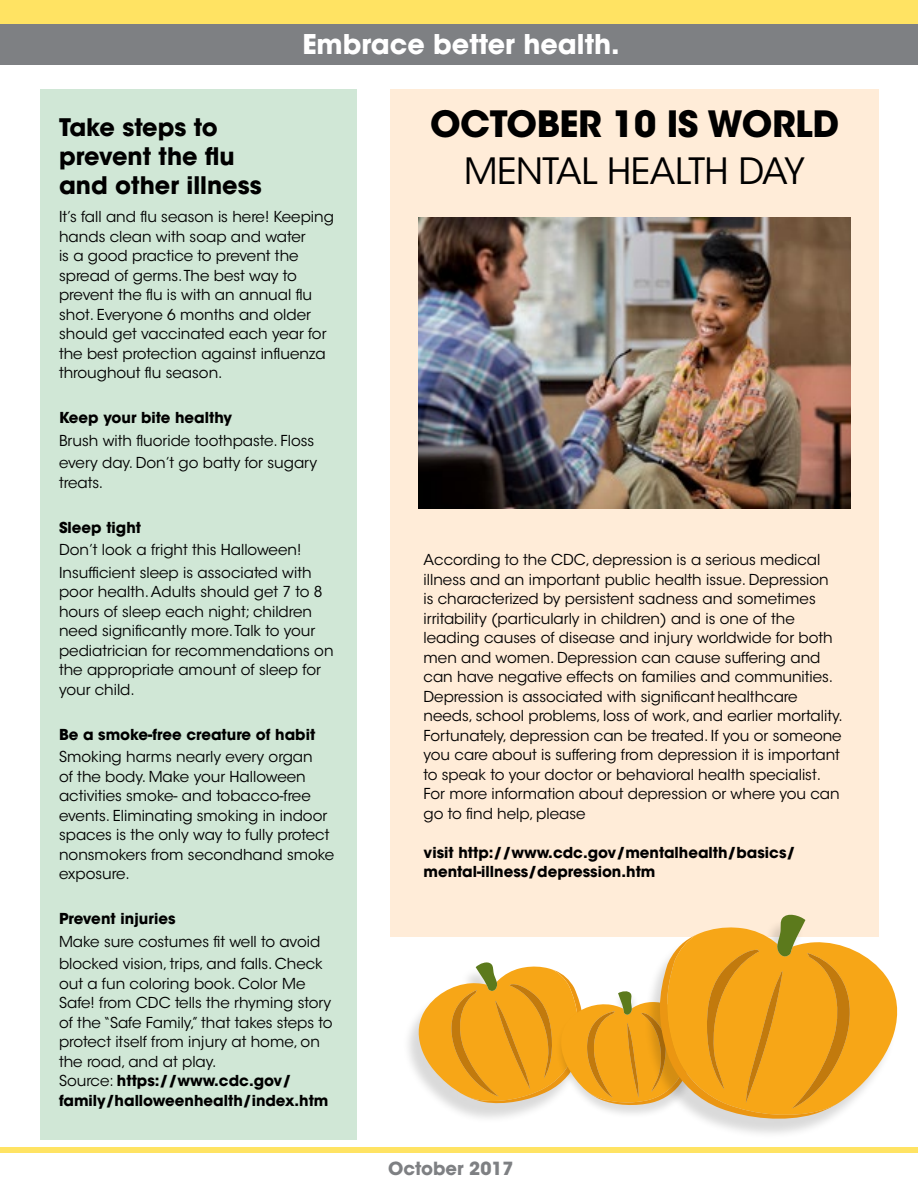
<style>
.page{position:relative;width:918px;height:1188px;background:#fff}
.page>*{position:absolute;margin:0;border:0;box-sizing:border-box;transform-origin:0 0}
.t1{font:700 36px "ITC Avant Garde Std";letter-spacing:-.01em;color:#000}
.t2{font:36px "ITC Avant Garde Std";letter-spacing:-.01em;color:#000}
.t3{font:700 27px "ITC Avant Garde Std";color:#fff}
.t4{font:700 24px/28.8px "ITC Avant Garde Std";color:#000}
.t5{font:700 18px "ITC Avant Garde Std";color:#7e8083}
.t6{font:15px/19.5px "ITC Avant Garde Std";color:#000}
.t7{font:700 15px/19.5px "ITC Avant Garde Std";color:#000}
.s1{font-weight:700}
</style>
<div class="page">
<div style="left:402px;top:966px;width:181px;height:158px;background:#000;opacity:.15"></div>
<div style="left:0;top:0;width:918px;height:16px;background:#ffe363"></div>
<div style="left:40px;top:89px;width:317px;height:1050px;background:#d0e7d6"></div>
<div style="left:0;top:1148px;width:918px;height:5px;background:#ffe363"></div>
<div style="left:0;top:16px;width:918px;height:41px;background:#ffe363"></div>
<div style="left:0;top:24px;width:918px;height:40px;background:#7e8083"></div>
<div style="left:390px;top:89px;width:488px;height:847px;background:#ffecd8"></div>
<img style="left:418px;top:217px;width:432px;height:292px">
<div style="left:644px;top:919px;width:254px;height:220px;background:#000;opacity:.15"></div>
<svg style="left:850px;top:927px;width:48px;height:192px;fill:#f7a617"></svg>
<svg style="left:417px;top:914px;width:433px;height:208px"></svg>
<h3 class="t4" style="left:59px;top:113px;width:204px">Take steps to prevent the flu and other illness</h3>
<h2 class="t3" style="left:302px;top:27px;width:319px">Embrace better health.</h2>
<h1 class="t1" style="left:430px;top:101px;width:411px">OCTOBER 10 IS WORLD</h1>
<h1 class="t2" style="left:464px;top:149px;width:343px">MENTAL HEALTH DAY</h1>
<p class="t6" style="left:59px;top:208px;width:276px">It’s fall and flu season is here! Keeping hands clean with soap and water<br>is a good practice to prevent the spread of germs. The best way to prevent the flu is with an annual flu shot. Everyone 6 months and older should get vaccinated each year for the best protection against influenza throughout flu season.</p>
<p class="t7" style="left:59px;top:408px;width:174px">Keep your bite healthy</p>
<p class="t6" style="left:59px;top:430px;width:260px;line-height:22.5px">Brush with fluoride toothpaste. Floss every day. Don’t go batty for sugary</p>
<p class="t6" style="left:59px;top:473px;width:46px">treats.</p>
<p class="t7" style="left:59px;top:518px;width:84px">Sleep tight</p>
<p class="t6" style="left:59px;top:539px;width:254px;line-height:22.5px">Don’t look a fright this Halloween!<br>Insufficient sleep is associated with</p>
<p class="t6" style="left:59px;top:583px;width:276px">poor health. Adults should get 7 to 8 hours of sleep each night; children need significantly more. Talk to your pediatrician for recommendations on the appropriate amount of sleep for your child.</p>
<p class="t7" style="left:59px;top:725px;width:258px">Be a smoke-free creature of habit</p>
<p class="t6" style="left:59px;top:748px;width:277px">Smoking harms nearly every organ<br>of the body. Make your Halloween activities smoke- and tobacco-free events. Eliminating smoking in indoor spaces is the only way to fully protect nonsmokers from secondhand smoke exposure.</p>
<p class="t7" style="left:59px;top:909px;width:118px">Prevent injuries</p>
<p class="t6" style="left:59px;top:931px;width:265px;line-height:22.5px">Make sure costumes fit well to avoid blocked vision, trips, and falls. Check</p>
<p class="t6" style="left:59px;top:974px;width:275px">out a fun coloring book. Color Me Safe! from CDC tells the rhyming story of the “Safe Family,” that takes steps to protect itself from injury at home, on the road, and at play.<br>Source: <span class="s1">https://www.cdc.gov/ family/halloweenhealth/index.htm</span></p>
<p class="t6" style="left:424px;top:550px;width:421px">According to the CDC, depression is a serious medical illness and an important public health issue. Depression<br>is characterized by persistent sadness and sometimes irritability (particularly in children) and is one of the leading causes of disease and injury worldwide for both men and women. Depression can cause suffering and can have negative effects on families and communities.<br>Depression is associated with significant healthcare needs, school problems, loss of work, and earlier mortality.<br>Fortunately, depression can be treated. If you or someone you care about is suffering from depression it is important to speak to your doctor or behavioral health specialist.<br>For more information about depression or where you can go to find help, please</p>
<p class="t7" style="left:424px;top:842px;width:373px">visit http://www.cdc.gov/mentalhealth/basics/ mental-illness/depression.htm</p>
<p class="t5" style="left:388px;top:1157px;width:127px">October 2017</p>
</div>
